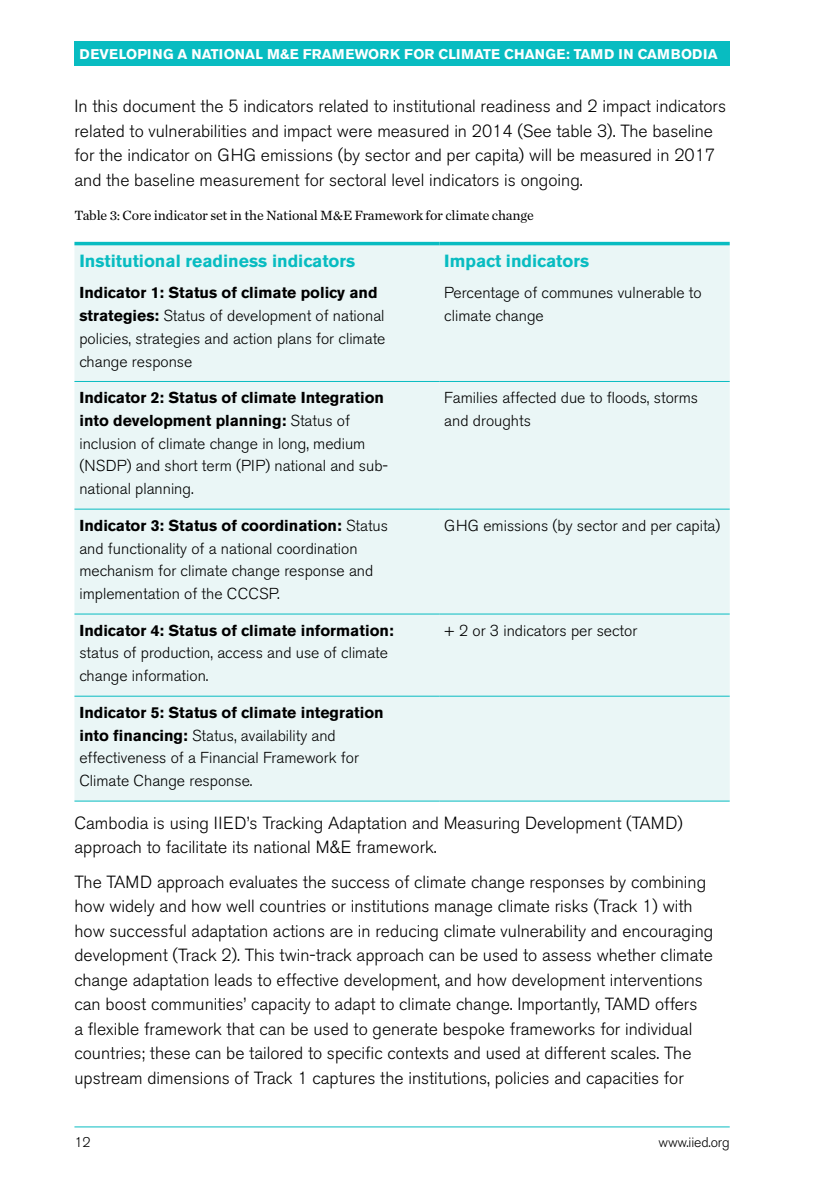
<style>
.page{position:relative;width:829px;height:1191px;background:#fff}
.page>*{position:absolute;margin:0;border:0;box-sizing:border-box;transform-origin:0 0}
.t1{font:300 17.5px/24.5px "Akzidenz Grotesk BE";color:#000}
.t2{font:700 17.5px "Akzidenz Grotesk BE";color:#08bcc1}
.t3{font:300 15.75px/22.8px "Akzidenz Grotesk BE";color:#000}
.t4{font:700 15.75px "Akzidenz Grotesk BE";color:#000}
.t5{font:14px "Chronicle Text G1";letter-spacing:-.01em;color:#000}
.t6{font:700 14px "Akzidenz Grotesk BE";letter-spacing:.01em;color:#fff}
.t7{font:300 14px "Akzidenz Grotesk BE";letter-spacing:-.01em;color:#000}
.s1{font-weight:700}
</style>
<div class="page">
<div style="left:74px;top:41px;width:655px;height:25px;background:#08bcc1"></div>
<hr style="left:74px;top:1126px;width:655px;height:1px;background:#08bcc1">
<div style="left:74px;top:245px;width:655px;height:555px;background:#eaf6f6"></div>
<hr style="left:74px;top:381px;width:365px;height:1px;background:#08bcc1">
<hr style="left:439px;top:381px;width:290px;height:1px;background:#08bcc1">
<hr style="left:74px;top:509px;width:365px;height:1px;background:#08bcc1">
<hr style="left:439px;top:509px;width:290px;height:1px;background:#08bcc1">
<hr style="left:74px;top:613px;width:365px;height:1px;background:#08bcc1">
<hr style="left:439px;top:613px;width:290px;height:1px;background:#08bcc1">
<hr style="left:74px;top:695px;width:365px;height:1px;background:#08bcc1">
<hr style="left:439px;top:695px;width:290px;height:1px;background:#08bcc1">
<hr style="left:74px;top:800px;width:365px;height:1px;background:#08bcc1">
<hr style="left:439px;top:800px;width:290px;height:1px;background:#08bcc1">
<hr style="left:74px;top:242px;width:365px;height:3px;background:#08bcc1">
<hr style="left:439px;top:242px;width:290px;height:3px;background:#08bcc1">
<p class="t6" style="left:79px;top:46px;width:639px">Developing a national M&amp;E fram ework for climate change: TAMD in Cam bodia</p>
<p class="t1" style="left:74px;top:94px;width:653px">In this document the 5 indicators related to institutional readiness and 2 impact indicators related to vulnerabilities and impact were measured in 2014 (See table 3). The baseline for the indicator on GHG emissions (by sector and per capita) will be measured in 2017 and the baseline measurement for sectoral level indicators is ongoing.</p>
<p class="t5" style="left:74px;top:205px;width:461px">Table 3: Core indicator set in the National M&amp;E Framework for climate change</p>
<p class="t2" style="left:79px;top:250px;width:277px">Institutional readiness indicators</p>
<p class="t2" style="left:444px;top:250px;width:146px">Impact indicators</p>
<p class="t3" style="left:79px;top:282px;width:307px"><span class="s1">Indicator 1: Status of climate policy and strategies:</span> Status of development of national policies, strategies and action plans for climate change response</p>
<p class="t3" style="left:444px;top:282px;width:259px">Percentage of communes vulnerable to climate change</p>
<p class="t3" style="left:79px;top:387px;width:310px"><span class="s1">Indicator 2: Status of climate Integration into development planning:</span> Status of inclusion of climate change in long, medium (NSDP) and short term (PIP) national and sub&shy;national planning.</p>
<p class="t3" style="left:444px;top:386px;width:255px">Families affected due to floods, storms and droughts</p>
<p class="t3" style="left:79px;top:514px;width:310px"><span class="s1">Indicator 3: Status of coordination:</span> Status and functionality of a national coordination mechanism for climate change response and implementation of the CCCSP.</p>
<p class="t3" style="left:444px;top:514px;width:277px">GHG emissions (by sector and per capita)</p>
<p class="t4" style="left:79px;top:621px;width:316px">Indicator 4: Status of climate information:</p>
<p class="t3" style="left:79px;top:642px;width:310px">status of production, access and use of climate change information.</p>
<p class="t3" style="left:444px;top:619px;width:194px">+ 2 or 3 indicators per sector</p>
<p class="t3" style="left:79px;top:701px;width:306px"><span class="s1">Indicator 5: Status of climate integration into financing:</span> Status, availability and effectiveness of a Financial Framework for Climate Change response.</p>
<p class="t1" style="left:74px;top:811px;width:610px">Cambodia is using IIED’s Tracking Adaptation and Measuring Development (TAMD) approach to facilitate its national M&amp;E framework.</p>
<p class="t1" style="left:74px;top:870px;width:640px">The TAMD approach evaluates the success of climate change responses by combining how widely and how well countries or institutions manage climate risks (Track 1) with how successful adaptation actions are in reducing climate vulnerability and encouraging development (Track 2). This twin-track approach can be used to assess whether climate change adaptation leads to effective development, and how development interventions can boost communities’ capacity to adapt to climate change. Importantly, TAMD offers<br>a flexible framework that can be used to generate bespoke frameworks for individual countries; these can be tailored to specific contexts and used at different scales. The upstream dimensions of Track 1 captures the institutions, policies and capacities for</p>
<p class="t7" style="left:74px;top:1134px;width:18px">12</p>
<p class="t7" style="left:658px;top:1134px;width:73px">www.iied.org</p>
</div>
